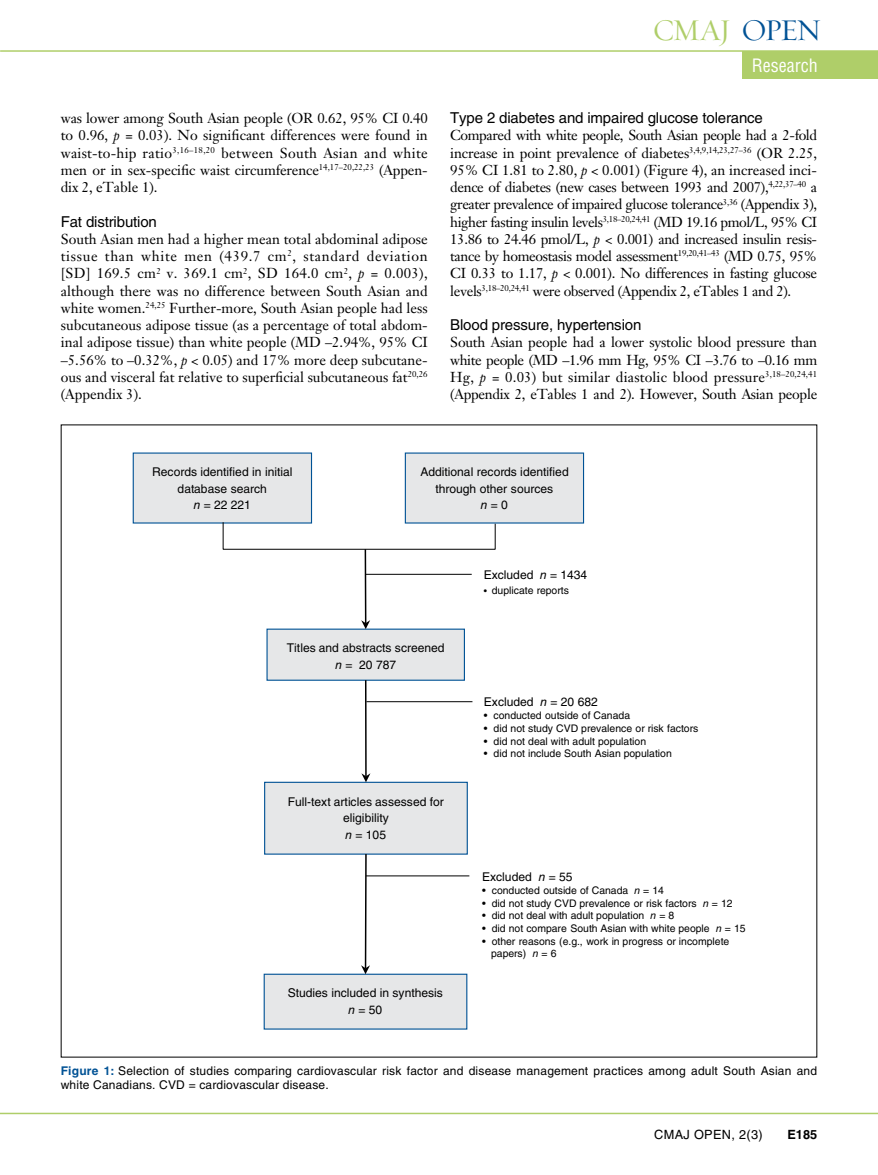
<style>
.page{position:relative;width:878px;height:1175px;background:#fff}
.page>*{position:absolute;margin:0;border:0;box-sizing:border-box;transform-origin:0 0}
.t1{font:30.75px "Requiem Display HTF Roman";letter-spacing:-.08em;color:#afce69}
.t2{font:condensed 18px "Helvetica LT Std";color:#fff}
.t3{font:15px "Helvetica LT Std";letter-spacing:-.01em;color:#000}
.t4{font:14.25px/17.2px "Janson Text LT Std";letter-spacing:-.01em;color:#000;text-align:justify}
.t5{font:12.75px "Helvetica LT Std";letter-spacing:.025em;color:#000}
.t6{font:700 12.75px "Helvetica LT Std";color:#000}
.t7{font:12px/16.5px "Helvetica LT Std";color:#000;text-align:center}
.t8{font:10.5px/12.6px "Helvetica LT Std";color:#000}
.s1{color:#005295}
.s2{font-style:italic}
.s3{font-size:9px}
.s4{font-weight:700;color:#005295}
</style>
<div class="page">
<hr style="left:0;top:1112px;width:878px;height:2px;background:#afce69">
<div style="left:742px;top:51px;width:136px;height:27px;background:#afce69"></div>
<hr style="left:0;top:50px;width:878px;height:2px;background:#afce69">
<div style="left:133px;top:452px;width:179px;height:71px;background:#e6e7e8;border:1px solid #005295"></div>
<div style="left:405px;top:452px;width:179px;height:71px;background:#e6e7e8;border:1px solid #005295"></div>
<div style="left:266px;top:628px;width:199px;height:52px;background:#e6e7e8"></div>
<div style="left:264px;top:781px;width:204px;height:73px;background:#e6e7e8;border:1px solid #005295"></div>
<div style="left:263px;top:973px;width:204px;height:56px;background:#e6e7e8;border:1px solid #005295"></div>
<hr style="left:366px;top:701px;width:106px;height:1px;background:#000">
<hr style="left:365px;top:680px;width:1px;height:96px;background:#000">
<svg style="left:361px;top:773px;width:9px;height:9px"></svg>
<hr style="left:366px;top:875px;width:103px;height:1px;background:#000">
<hr style="left:365px;top:854px;width:2px;height:114px;background:#000">
<svg style="left:361px;top:965px;width:9px;height:9px"></svg>
<hr style="left:366px;top:574px;width:105px;height:1px;background:#000">
<svg style="left:222px;top:521px;width:274px;height:29px"></svg>
<hr style="left:364px;top:549px;width:2px;height:74px;background:#000">
<svg style="left:361px;top:620px;width:9px;height:9px"></svg>
<h1 class="t1" style="left:652px;top:12px;width:170px">CMAJ <span class="s1">OPEN</span></h1>
<p class="t4" style="left:61px;top:109px;width:368px">was lower among South Asian people (OR 0.62, 95% CI 0.40 to 0.96, <span class="s2">p</span> = 0.03). No significant differences were found in waist-to-hip ratio<sup>3,16–18,20</sup> between South Asian and white men or in sex-specific waist circumference<sup>14,17–20,22,23</sup> (Appen&shy;dix 2, eTable 1).</p>
<p class="t3" style="left:61px;top:213px;width:98px">Fat distribution</p>
<p class="t4" style="left:61px;top:230px;width:368px">South Asian men had a higher mean total abdominal adipose tissue than white men (439.7 cm<sup>2</sup>, standard deviation [SD] 169.5 cm<sup>2</sup> v. 369.1 cm<sup>2</sup>, SD 164.0 cm<sup>2</sup>, <span class="s2">p</span> = 0.003), although there was no difference between South Asian and white women.<sup>24,25</sup> Further‑ more, South Asian people had less subcutaneous adipose tissue (as a percentage of total abdom&shy;inal adipose tissue) than white people (MD –2.94%, 95% CI –5.56% to –0.32%, <span class="s2">p</span> &lt; 0.05) and 17% more deep subcutane&shy;ous and visceral fat relative to superficial subcutaneous fat<sup>20,26 </sup>(Appendix 3).</p>
<p class="t2" style="left:752px;top:54px;width:67px">Research</p>
<p class="t3" style="left:450px;top:109px;width:314px">Type 2 diabetes and impaired glucose tolerance</p>
<p class="t4" style="left:450px;top:127px;width:368px">Compared with white people, South Asian people had a 2-fold increase in point prevalence of diabetes<sup>3,4,9,14,23,27–36</sup> (OR 2.25, 95% CI 1.81 to 2.80, <span class="s2">p</span> &lt; 0.001) (Figure 4), an increased inci&shy;dence of diabetes (new cases between 1993 and 2007),<sup>4,22,37–40</sup> a greater prevalence of impaired glucose tolerance<sup>3,36</sup> (Appendix 3), higher fasting insulin levels<sup>3,18–20,24,41</sup> (MD 19.16 pmol/L, 95% CI 13.86 to 24.46 pmol/L, <span class="s2">p</span> &lt; 0.001) and increased insulin resis&shy;tance by homeostasis model assessment<sup>19,20,41–43</sup> (MD 0.75, 95% CI 0.33 to 1.17, <span class="s2">p</span> &lt; 0.001). No differences in fasting glucose levels<sup>3,18–20,24,41</sup> were observed (Appendix 2, eTables 1 and 2).</p>
<p class="t3" style="left:450px;top:316px;width:193px">Blood pressure, hypertension</p>
<p class="t4" style="left:450px;top:334px;width:368px">South Asian people had a lower systolic blood pressure than white people (MD –1.96 mm Hg, 95% CI –3.76 to –0.16 mm Hg, <span class="s2">p</span> = 0.03) but similar diastolic blood pressure<sup>3,18–20,24,41 </sup>(Appendix 2, eTables 1 and 2). However, South Asian people</p>
<p class="t7" style="left:152px;top:464px;width:142px">Records identified in initial database search<br><span class="s2">n</span> = 22 221</p>
<p class="t7" style="left:420px;top:464px;width:150px">Additional records identified through other sources<br><span class="s2">n</span> = 0</p>
<p class="t7" style="left:287px;top:640px;width:159px">Titles and abstracts screened <span class="s2">n</span> = 20 787</p>
<p class="t7" style="left:288px;top:793px;width:157px">Full-text articles assessed for eligibility<br><span class="s2">n</span> = 105</p>
<p class="t7" style="left:288px;top:985px;width:157px">Studies included in synthesis <span class="s2">n</span> = 50</p>
<p class="t7" style="left:483px;top:566px;width:105px">Excluded <span class="s2">n</span> = 1434</p>
<p class="t8" style="left:483px;top:584px;width:87px"><span class="s3">•</span> duplicate reports</p>
<p class="t7" style="left:484px;top:694px;width:115px">Excluded <span class="s2">n</span> = 20 682</p>
<p class="t8" style="left:484px;top:709px;width:148px">• conducted outside of Canada</p>
<p class="t8" style="left:484px;top:722px;width:216px">• did not study CVD prevalence or risk factors</p>
<p class="t8" style="left:484px;top:734px;width:164px">• did not deal with adult population</p>
<p class="t8" style="left:484px;top:747px;width:189px">• did not include South Asian population</p>
<p class="t7" style="left:482px;top:868px;width:92px">Excluded <span class="s2">n</span> = 55</p>
<p class="t8" style="left:482px;top:884px;width:183px">• conducted outside of Canada <span class="s2">n</span> = 14</p>
<p class="t8" style="left:482px;top:896px;width:252px">• did not study CVD prevalence or risk factors <span class="s2">n</span> = 12</p>
<p class="t8" style="left:482px;top:909px;width:194px">• did not deal with adult population <span class="s2">n</span> = 8</p>
<p class="t8" style="left:482px;top:922px;width:265px">• did not compare South Asian with white people <span class="s2">n</span> = 15</p>
<p class="t8" style="left:491px;top:934px;width:240px;text-indent:-9px">• other reasons (e.g., work in progress or incomplete papers) <span class="s2">n</span> = 6</p>
<p class="t7" style="left:61px;top:1063px;width:757px;line-height:14.2px;text-align:left"><span class="s4">Figure 1:</span> Selection of studies comparing cardiovascular risk factor and disease management practices among adult South Asian and white Canadians. CVD = cardiovascular disease.</p>
<p class="t5" style="left:654px;top:1127px;width:110px">CMAJ OPEN, 2(3)</p>
<p class="t6" style="left:787px;top:1126px;width:31px">E185</p>
</div>
